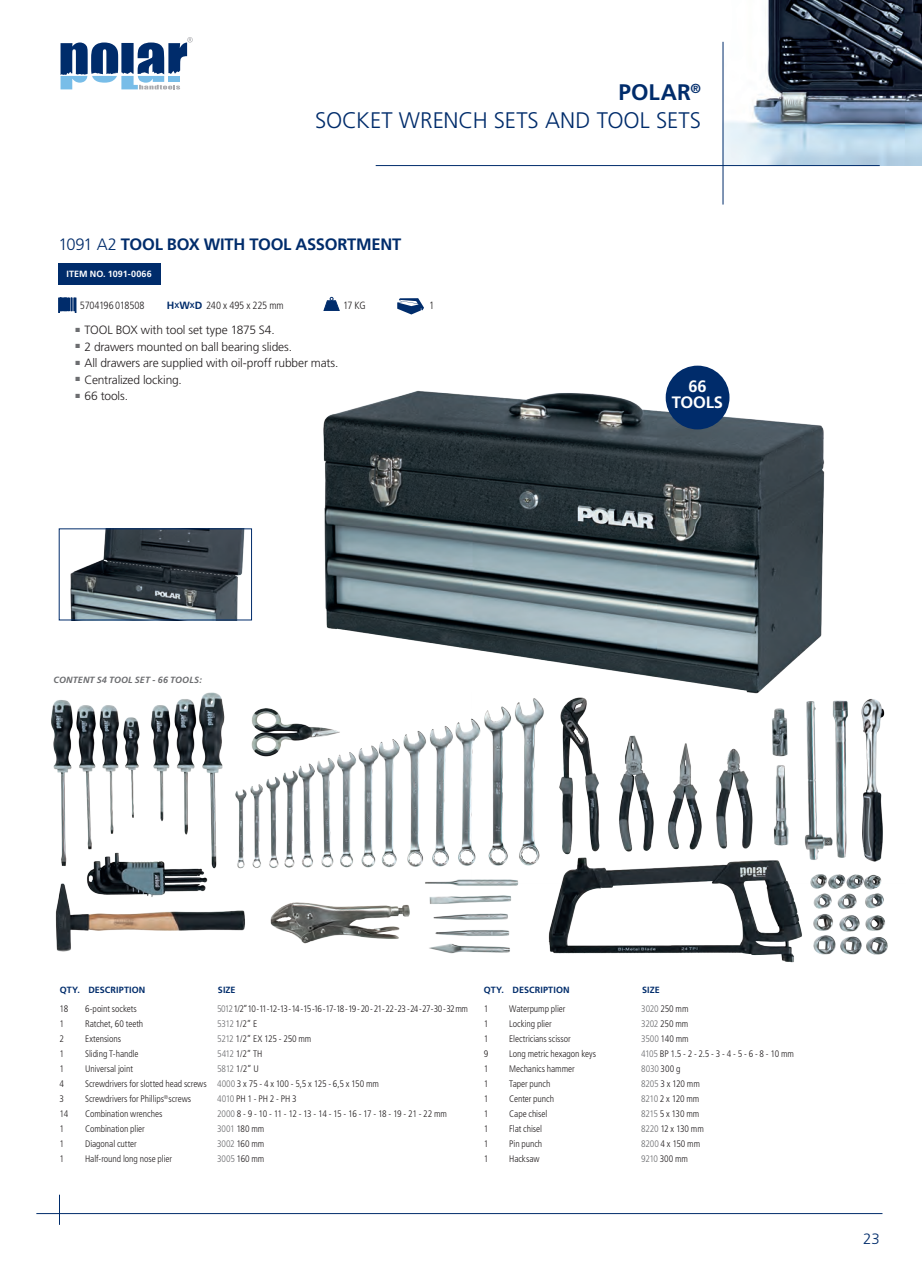
<style>
.page{position:relative;width:922px;height:1263px;background:#fff}
.page>*{position:absolute;margin:0;border:0;box-sizing:border-box;transform-origin:0 0}
.t1{font:300 22.5px "Frutiger";color:#002c6b}
.t2{font:700 22.5px "Frutiger";letter-spacing:.01em;color:#002c6b}
.t3{font:700 16.5px "Frutiger";letter-spacing:-.015em;color:#002c6b}
.t4{font:700 16.5px/15.6px "Frutiger";letter-spacing:-.015em;color:#fff;text-align:center}
.t5{font:300 15px "Frutiger";color:#002c6b}
.t6{font:300 12px "Frutiger";letter-spacing:-.015em;color:#231f20}
.t7{font:300 condensed 10.5px "Frutiger";letter-spacing:-.02em;color:#231f20}
.t8{font:300 condensed 9.45px "Frutiger";letter-spacing:-.01em;color:#231f20}
.t9{font:300 condensed 9.45px "Frutiger";letter-spacing:-.09em;color:#231f20}
.t10{font:300 condensed 9.45px "Frutiger";letter-spacing:-.04em;color:#231f20}
.t11{font:300 condensed 9.45px "Frutiger";letter-spacing:-.03em;color:#231f20}
.t12{font:300 condensed 9.45px "Frutiger";letter-spacing:-.035em;color:#231f20}
.t13{font:300 condensed 9.45px "Frutiger";letter-spacing:-.01em;color:#6c6d70}
.t14{font:700 9px "Frutiger";letter-spacing:.01em;color:#002c6b}
.t15{font:italic 700 9px "Frutiger";letter-spacing:.01em;color:#6c6d70}
.t16{font:700 9px "Frutiger";letter-spacing:.01em;color:#fff}
.s1{font-weight:300}
.s2{font-weight:700;font-stretch:normal;color:#002c6b}
.s3{font-weight:700;font-stretch:normal;font-size:7.35px;color:#002c6b}
.s4{color:#6c6d70}
.s5{color:#231f20}
</style>
<div class="page">
<img style="left:722px;top:0;width:200px;height:166px">
<img style="left:323px;top:369px;width:502px;height:310px">
<img style="left:51px;top:679px;width:837px;height:284px">
<img style="left:70px;top:530px;width:175px;height:88px">
<svg style="left:61px;top:37px;width:132px;height:52px"></svg>
<hr style="left:722px;top:42px;width:1px;height:162px;background:#002c6b">
<hr style="left:376px;top:165px;width:503px;height:1px;background:#002c6b">
<div style="left:665px;top:365px;width:64px;height:64px;background:#002c6b;border-radius:50%"></div>
<svg style="left:323px;top:296px;width:17px;height:15px"></svg>
<svg style="left:397px;top:298px;width:27px;height:16px"></svg>
<svg style="left:58px;top:298px;width:19px;height:14px"></svg>
<hr style="left:59px;top:1194px;width:1px;height:30px;background:#002c6b">
<hr style="left:36px;top:1213px;width:846px;height:1px;background:#002c6b">
<div style="left:59px;top:528px;width:193px;height:92px;border:1px solid #002c6b"></div>
<div style="left:59px;top:263px;width:102px;height:21px;background:#002c6b"></div>
<h1 class="t2" style="left:618px;top:79px;width:84px">POLAR<sup>®</sup></h1>
<h1 class="t1" style="left:315px;top:107px;width:387px">SOCKET WRENCH SETS AND TOOL SETS</h1>
<h2 class="t3" style="left:59px;top:234px;width:344px"><span class="s1">1091 A2</span> TOOL BOX WITH TOOL ASSORTMENT</h2>
<p class="t16" style="left:66px;top:268px;width:87px">ITEM NO. 1091-0066</p>
<p class="t7" style="left:80px;top:299px;width:66px">5704196 018508</p>
<p class="t7" style="left:167px;top:299px;width:119px"><span class="s2">H</span><span class="s3">X</span><span class="s2">W</span><span class="s3">X</span><span class="s2">D</span> 240 x 495 x 225 mm</p>
<p class="t7" style="left:343px;top:299px;width:24px">17 KG</p>
<p class="t7" style="left:429px;top:299px;width:7px">1</p>
<p class="t6" style="left:76px;top:323px;width:201px"><sup>■</sup> TOOL BOX with tool set type 1875 S4.</p>
<p class="t6" style="left:76px;top:339px;width:218px"><sup>■</sup> 2 drawers mounted on ball bearing slides.</p>
<p class="t6" style="left:76px;top:356px;width:264px"><sup>■</sup> All drawers are supplied with oil-proff rubber mats.</p>
<p class="t6" style="left:76px;top:372px;width:108px"><sup>■</sup> Centralized locking.</p>
<p class="t6" style="left:76px;top:389px;width:54px"><sup>■</sup> 66 tools.</p>
<h2 class="t4" style="left:672px;top:378px;width:53px">66<br>TOOLS</h2>
<p class="t15" style="left:53px;top:674px;width:150px">CONTENT S4 TOOL SET - 66 TOOLS:</p>
<p class="t14" style="left:60px;top:985px;width:87px">QTY. DESCRIPTION</p>
<p class="t14" style="left:218px;top:985px;width:19px">SIZE</p>
<p class="t14" style="left:484px;top:985px;width:87px">QTY. DESCRIPTION</p>
<p class="t14" style="left:642px;top:985px;width:19px">SIZE</p>
<p class="t8" style="left:60px;top:1003px;width:10px">18</p>
<p class="t8" style="left:85px;top:1003px;width:53px">6-point sockets</p>
<p class="t9" style="left:217px;top:1003px;width:252px"><span class="s4">5012</span> 1/2” 10 -11 -12 -13 - 14 -15 -16 - 17-18 - 19 - 20 - 21 -22 - 23 -24 - 27 - 30 - 32 mm</p>
<p class="t8" style="left:60px;top:1018px;width:6px">1</p>
<p class="t8" style="left:85px;top:1018px;width:60px">Ratchet, 60 teeth</p>
<p class="t8" style="left:217px;top:1018px;width:42px"><span class="s4">5312</span> 1/2” E</p>
<p class="t8" style="left:60px;top:1033px;width:6px">2</p>
<p class="t8" style="left:85px;top:1033px;width:37px">Extensions</p>
<p class="t8" style="left:217px;top:1033px;width:96px"><span class="s4">5212</span> 1/2” EX 125 - 250 mm</p>
<p class="t8" style="left:60px;top:1048px;width:6px">1</p>
<p class="t8" style="left:85px;top:1048px;width:55px">Sliding T-handle</p>
<p class="t8" style="left:217px;top:1048px;width:47px"><span class="s4">5412</span> 1/2” TH</p>
<p class="t8" style="left:60px;top:1063px;width:6px">1</p>
<p class="t8" style="left:85px;top:1063px;width:49px">Universal joint</p>
<p class="t8" style="left:217px;top:1063px;width:43px"><span class="s4">5812</span> 1/2” U</p>
<p class="t8" style="left:60px;top:1078px;width:6px">4</p>
<p class="t8" style="left:85px;top:1078px;width:295px">Screwdrivers for slotted head screws <span class="s4">4000</span> 3 x 75 - 4 x 100 - 5,5 x 125 - 6,5 x 150 mm</p>
<p class="t8" style="left:60px;top:1093px;width:6px">3</p>
<p class="t8" style="left:85px;top:1093px;width:108px">Screwdrivers for Phillips<sup>®</sup>screws</p>
<p class="t8" style="left:217px;top:1093px;width:81px"><span class="s4">4010</span> PH 1 - PH 2 - PH 3</p>
<p class="t8" style="left:60px;top:1108px;width:10px">14</p>
<p class="t8" style="left:85px;top:1108px;width:79px">Combination wrenches</p>
<p class="t10" style="left:217px;top:1108px;width:231px"><span class="s4">2000</span> 8 - 9 - 10 - 11 - 12 - 13 - 14 - 15 - 16 - 17 - 18 - 19 - 21 - 22 mm</p>
<p class="t8" style="left:60px;top:1123px;width:6px">1</p>
<p class="t8" style="left:85px;top:1123px;width:61px">Combination plier</p>
<p class="t8" style="left:217px;top:1123px;width:49px"><span class="s4">3001</span> 180 mm</p>
<p class="t8" style="left:60px;top:1138px;width:6px">1</p>
<p class="t8" style="left:85px;top:1138px;width:53px">Diagonal cutter</p>
<p class="t8" style="left:217px;top:1138px;width:49px"><span class="s4">3002</span> 160 mm</p>
<p class="t8" style="left:60px;top:1153px;width:6px">1</p>
<p class="t8" style="left:85px;top:1153px;width:88px">Half-round long nose plier</p>
<p class="t8" style="left:217px;top:1153px;width:49px"><span class="s4">3005</span> 160 mm</p>
<p class="t8" style="left:484px;top:1003px;width:6px">1</p>
<p class="t8" style="left:509px;top:1003px;width:58px">Waterpump plier</p>
<p class="t8" style="left:641px;top:1003px;width:49px"><span class="s4">3020</span> 250 mm</p>
<p class="t8" style="left:484px;top:1018px;width:6px">1</p>
<p class="t8" style="left:509px;top:1018px;width:44px">Locking plier</p>
<p class="t8" style="left:641px;top:1018px;width:48px"><span class="s4">3202</span> 250 mm</p>
<p class="t8" style="left:484px;top:1033px;width:6px">1</p>
<p class="t8" style="left:509px;top:1033px;width:63px">Electricians scissor</p>
<p class="t8" style="left:641px;top:1033px;width:49px"><span class="s4">3500</span> 140 mm</p>
<p class="t8" style="left:484px;top:1048px;width:6px">9</p>
<p class="t8" style="left:509px;top:1048px;width:88px">Long metric hexagon keys</p>
<p class="t11" style="left:641px;top:1048px;width:154px"><span class="s4">4105</span> BP 1.5 - 2 - 2.5 - 3 - 4 - 5 - 6 - 8 - 10 mm</p>
<p class="t8" style="left:484px;top:1063px;width:6px">1</p>
<p class="t8" style="left:509px;top:1063px;width:67px">Mechanics hammer</p>
<p class="t13" style="left:641px;top:1063px;width:41px">8030 <span class="s5">300 g</span></p>
<p class="t8" style="left:484px;top:1078px;width:6px">1</p>
<p class="t8" style="left:509px;top:1078px;width:43px">Taper punch</p>
<p class="t8" style="left:641px;top:1078px;width:60px"><span class="s4">8205</span> 3 x 120 mm</p>
<p class="t8" style="left:484px;top:1093px;width:6px">1</p>
<p class="t8" style="left:509px;top:1093px;width:46px">Center punch</p>
<p class="t12" style="left:641px;top:1093px;width:60px"><span class="s4">8210</span> 2 x 120 mm</p>
<p class="t8" style="left:484px;top:1108px;width:6px">1</p>
<p class="t8" style="left:509px;top:1108px;width:40px">Cape chisel</p>
<p class="t10" style="left:641px;top:1108px;width:59px"><span class="s4">8215</span> 5 x 130 mm</p>
<p class="t8" style="left:484px;top:1123px;width:6px">1</p>
<p class="t8" style="left:509px;top:1123px;width:34px">Flat chisel</p>
<p class="t8" style="left:641px;top:1123px;width:64px"><span class="s4">8220</span> 12 x 130 mm</p>
<p class="t8" style="left:484px;top:1138px;width:6px">1</p>
<p class="t8" style="left:509px;top:1138px;width:35px">Pin punch</p>
<p class="t8" style="left:641px;top:1138px;width:60px"><span class="s4">8200</span> 4 x 150 mm</p>
<p class="t8" style="left:484px;top:1153px;width:6px">1</p>
<p class="t8" style="left:509px;top:1153px;width:32px">Hacksaw</p>
<p class="t8" style="left:641px;top:1153px;width:48px"><span class="s4">9210</span> 300 mm</p>
<h3 class="t5" style="left:863px;top:1230px;width:18px">23</h3>
</div>
